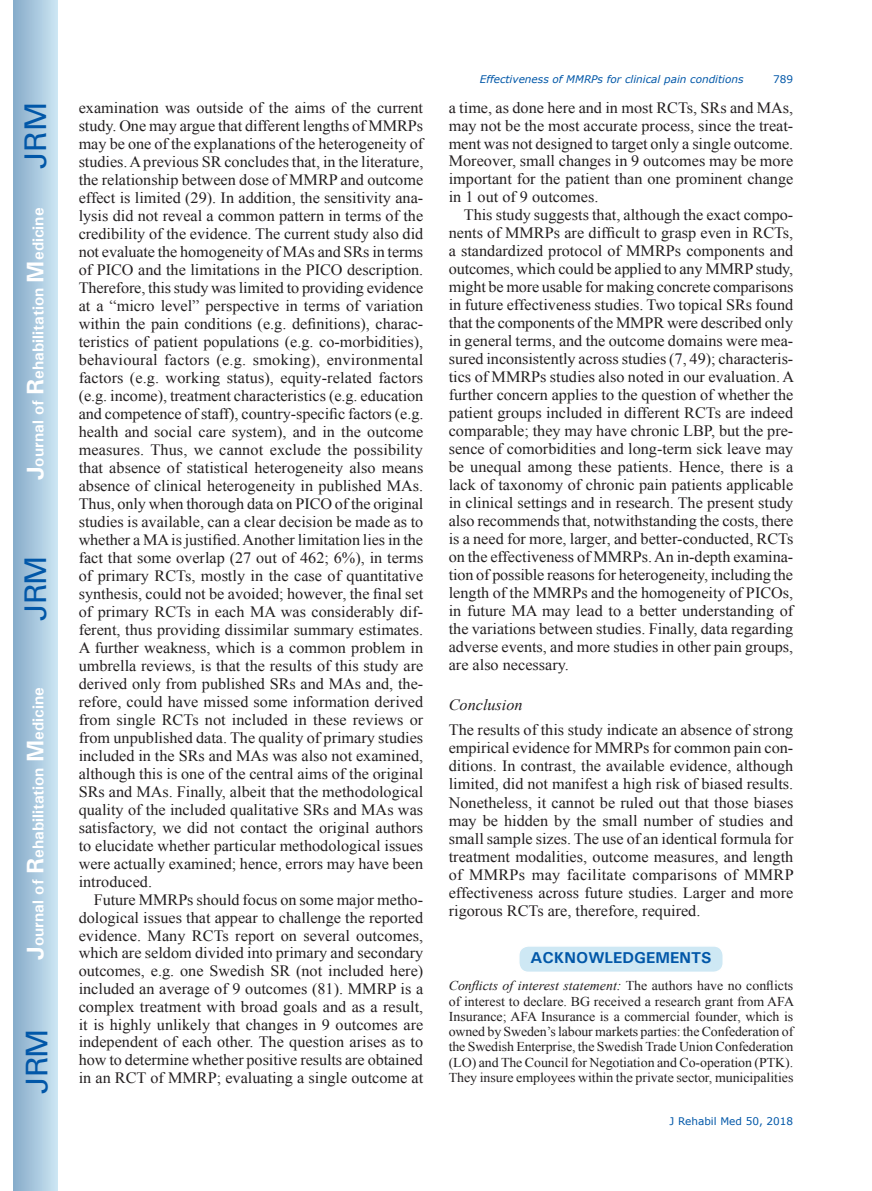
<style>
.page{position:relative;width:872px;height:1191px;background:#fff}
.page>*{position:absolute;margin:0;border:0;box-sizing:border-box;transform-origin:0 0}
.t1{font:30px "Univers";letter-spacing:-.03em;color:#0157a8}
.t2{font:15.75px/18px "Times New Roman";color:#231f20;text-align:justify}
.t3{font:700 15.75px "Univers";color:#fff}
.t4{font:700 15.75px "Univers";color:#0157a8}
.t5{font:italic 15.75px "Times New Roman";color:#231f20}
.t6{font:13.5px/15.3px "Times New Roman";color:#231f20;text-align:justify}
.t7{font:italic 10.5px "Verdana";color:#0157a8}
.t8{font:10.5px "Verdana";color:#0157a8}
.s1{font-size:24px}
.s2{font-style:italic}
</style>
<div class="page">
<div style="left:14px;top:0;width:43px;height:1191px;background:linear-gradient(to right,#88acca,#cbe5f2)"></div>
<div style="left:519px;top:946px;width:204px;height:26px;background:#cee8f4;border-radius:10px"></div>
<div style="left:518px;top:945px;width:206px;height:28px;border:2px solid #fff;border-radius:10px"></div>
<h1 class="t1" style="left:18px;top:169px;width:68px;rotate:-90deg">JRM</h1>
<p class="t3" style="left:28px;top:480px;width:274px;rotate:-90deg"><span class="s1">J</span>ournal of <span class="s1">R</span>ehabilitation <span class="s1">M</span>edicine</p>
<h1 class="t1" style="left:18px;top:620px;width:67px;rotate:-90deg">JRM</h1>
<p class="t3" style="left:28px;top:959px;width:274px;rotate:-90deg"><span class="s1">J</span>ournal of <span class="s1">R</span>ehabilitation <span class="s1">M</span>edicine</p>
<h1 class="t1" style="left:19px;top:1093px;width:67px;rotate:-90deg">JRM</h1>
<p class="t2" style="left:79px;top:98px;width:346px">examination was outside of the aims of the current study. One may argue that different lengths of MMRPs may be one of the explanations of the heterogeneity of studies. A previous SR concludes that, in the literature, the relationship between dose of MMRP and outcome effect is limited (29). In addition, the sensitivity ana&shy;lysis did not reveal a common pattern in terms of the credibility of the evidence. The current study also did not evaluate the homogeneity of MAs and SRs in terms of PICO and the limitations in the PICO description.<br>Therefore, this study was limited to providing evidence at a “micro level” perspective in terms of variation within the pain conditions (e.g. definitions), charac&shy;teristics of patient populations (e.g. co-morbidities), behavioural factors (e.g. smoking), environmental factors (e.g. working status), equity-related factors (e.g. income), treatment characteristics (e.g. education and competence of staff), country-specific factors (e.g. health and social care system), and in the outcome measures. Thus, we cannot exclude the possibility that absence of statistical heterogeneity also means absence of clinical heterogeneity in published MAs.<br>Thus, only when thorough data on PICO of the original studies is available, can a clear decision be made as to whether a MA is justified. Another limitation lies in the fact that some overlap (27 out of 462; 6%), in terms of primary RCTs, mostly in the case of quantitative synthesis, could not be avoided; however, the final set of primary RCTs in each MA was considerably dif&shy;ferent, thus providing dissimilar summary estimates.<br>A further weakness, which is a common problem in umbrella reviews, is that the results of this study are derived only from published SRs and MAs and, the&shy;refore, could have missed some information derived from single RCTs not included in these reviews or from unpublished data. The quality of primary studies included in the SRs and MAs was also not examined, although this is one of the central aims of the original SRs and MAs. Finally, albeit that the methodological quality of the included qualitative SRs and MAs was satisfactory, we did not contact the original authors to elucidate whether particular methodological issues were actually examined; hence, errors may have been introduced.</p>
<p class="t2" style="left:79px;top:890px;width:346px;text-indent:15px">Future MMRPs should focus on some major metho&shy;dological issues that appear to challenge the reported evidence. Many RCTs report on several outcomes, which are seldom divided into primary and secondary outcomes, e.g. one Swedish SR (not included here) included an average of 9 outcomes (81). MMRP is a complex treatment with broad goals and as a result, it is highly unlikely that changes in 9 outcomes are independent of each other. The question arises as to how to determine whether positive results are obtained in an RCT of MMRP; evaluating a single outcome at</p>
<p class="t7" style="left:480px;top:72px;width:265px">Effectiveness of MMRPs for clinical pain conditions</p>
<p class="t8" style="left:773px;top:72px;width:22px">789</p>
<p class="t2" style="left:449px;top:99px;width:346px">a time, as done here and in most RCTs, SRs and MAs, may not be the most accurate process, since the treat&shy;ment was not designed to target only a single outcome.<br>Moreover, small changes in 9 outcomes may be more important for the patient than one prominent change in 1 out of 9 outcomes.</p>
<p class="t2" style="left:449px;top:205px;width:347px;text-indent:15px">This study suggests that, although the exact compo&shy;nents of MMRPs are difficult to grasp even in RCTs, a standardized protocol of MMRPs components and outcomes, which could be applied to any MMRP study, might be more usable for making concrete comparisons in future effectiveness studies. Two topical SRs found that the components of the MMPR were described only in general terms, and the outcome domains were mea&shy;sured inconsistently across studies (7, 49); characteris&shy;tics of MMRPs studies also noted in our evaluation. A further concern applies to the question of whether the patient groups included in different RCTs are indeed comparable; they may have chronic LBP, but the pre&shy;sence of comorbidities and long-term sick leave may be unequal among these patients. Hence, there is a lack of taxonomy of chronic pain patients applicable in clinical settings and in research. The present study also recommends that, notwithstanding the costs, there is a need for more, larger, and better-conducted, RCTs on the effectiveness of MMRPs. An in-depth examina&shy;tion of possible reasons for heterogeneity, including the length of the MMRPs and the homogeneity of PICOs, in future MA may lead to a better understanding of the variations between studies. Finally, data regarding adverse events, and more studies in other pain groups, are also necessary.</p>
<p class="t5" style="left:449px;top:694px;width:75px">Conclusion</p>
<p class="t2" style="left:449px;top:721px;width:346px">The results of this study indicate an absence of strong empirical evidence for MMRPs for common pain con&shy;ditions. In contrast, the available evidence, although limited, did not manifest a high risk of biased results.<br>Nonetheless, it cannot be ruled out that those biases may be hidden by the small number of studies and small sample sizes. The use of an identical formula for treatment modalities, outcome measures, and length of MMRPs may facilitate comparisons of MMRP effectiveness across future studies. Larger and more rigorous RCTs are, therefore, required.</p>
<p class="t4" style="left:530px;top:947px;width:183px">ACKNOWLEDGEMENTS</p>
<p class="t6" style="left:449px;top:978px;width:347px"><span class="s2">Conflicts of interest statement:</span> The authors have no conflicts of interest to declare. BG received a research grant from AFA Insurance; AFA Insurance is a commercial founder, which is owned by Sweden’s labour markets parties: the Confederation of the Swedish Enterprise, the Swedish Trade Union Confederation (LO) and The Council for Negotiation and Co-operation (PTK).<br>They insure employees within the private sector, municipalities</p>
<p class="t8" style="left:669px;top:1114px;width:125px">J Rehabil Med 50, 2018</p>
</div>
